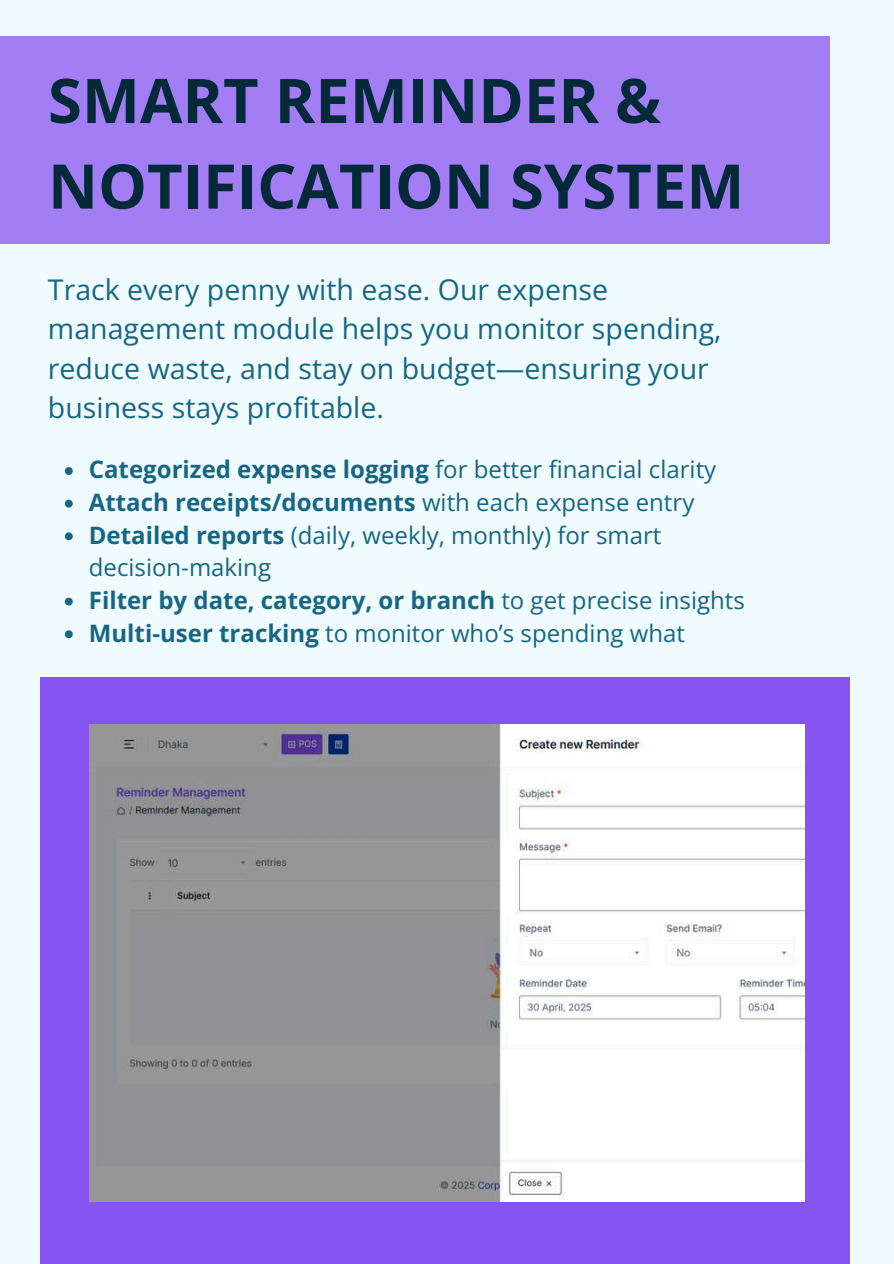
<style>
.page{position:relative;width:894px;height:1264px;background:#fff}
.page>*{position:absolute;margin:0;border:0;box-sizing:border-box;transform-origin:0 0}
.t1{font:700 61.5px/85.5px "Open Sans";color:#042a39}
.t2{font:28.5px/39.5px "Open Sans";color:#166684}
.t3{font:24px/32.7px "Open Sans";color:#166684}
.s1{font-weight:700}
</style>
<div class="page">
<div style="left:0;top:0;width:893px;height:1263px;background:#f0fbff"></div>
<div style="left:40px;top:677px;width:809px;height:586px;background:#8854f1"></div>
<img style="left:89px;top:724px;width:715px;height:477px">
<div style="left:0;top:36px;width:829px;height:208px;background:#a27df4"></div>
<svg style="left:65px;top:467px;width:8px;height:8px"></svg>
<svg style="left:65px;top:499px;width:8px;height:8px"></svg>
<svg style="left:65px;top:532px;width:8px;height:8px"></svg>
<svg style="left:65px;top:597px;width:8px;height:8px"></svg>
<svg style="left:65px;top:630px;width:8px;height:8px"></svg>
<h1 class="t1" style="left:48px;top:56px;width:697px">SMART REMINDER &amp;<br>NOTIFICATION SYSTEM</h1>
<p class="t2" style="left:48px;top:269px;width:675px">Track every penny with ease. Our expense management module helps you monitor spending, reduce waste, and stay on budget—ensuring your business stays profitable.</p>
<p class="t3" style="left:89px;top:452px;width:657px"><span class="s1">Categorized expense logging</span> for better financial clarity <span class="s1">Attach receipts/documents</span> with each expense entry <span class="s1">Detailed reports</span> (daily, weekly, monthly) for smart decision-making<br><span class="s1">Filter by date, category, or branch</span> to get precise insights <span class="s1">Multi-user tracking</span> to monitor who’s spending what</p>
</div>
